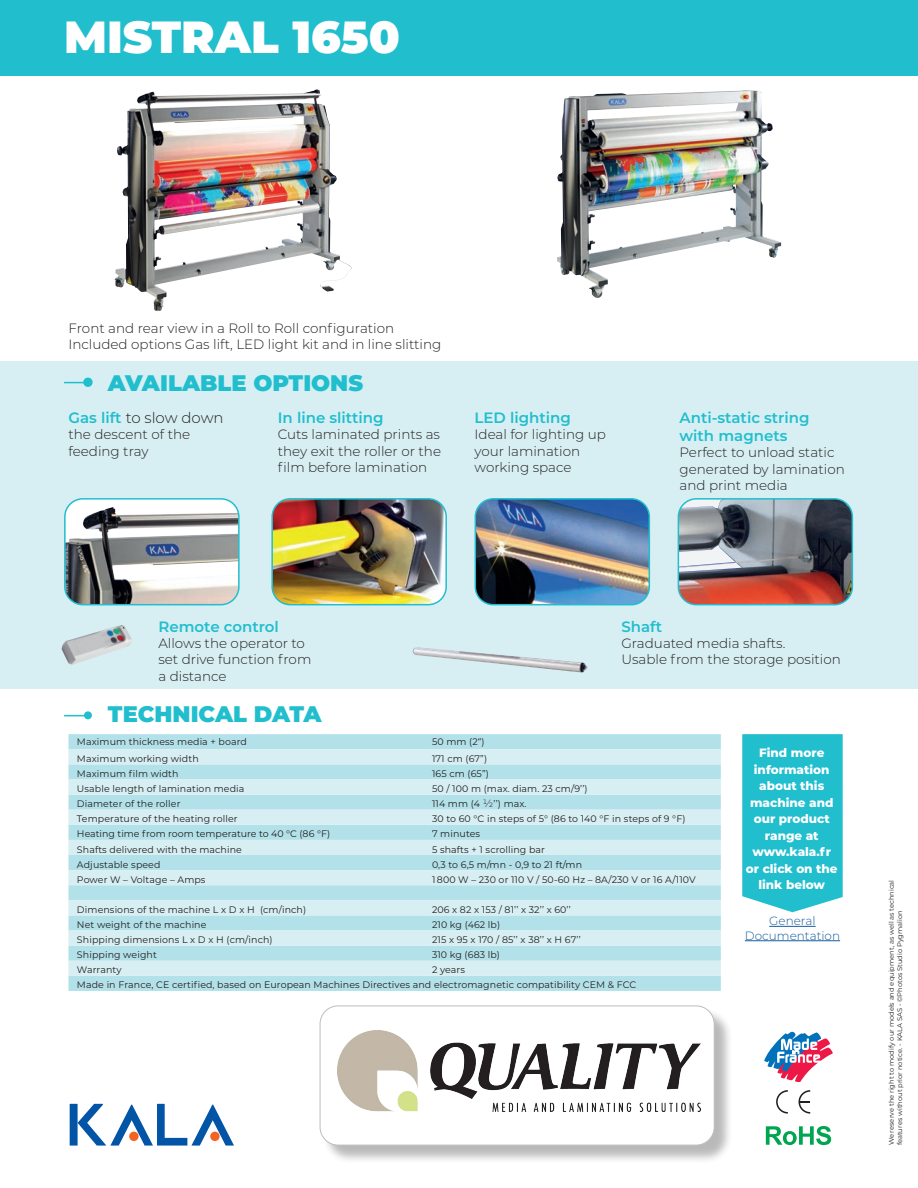
<style>
.page{position:relative;width:918px;height:1188px;background:#fff}
.page>*{position:absolute;margin:0;border:0;box-sizing:border-box;transform-origin:0 0}
.t1{font:900 45px "Montserrat";color:#fff}
.t2{font:900 22.5px "Montserrat";color:#21bece}
.t3{font:600 15px/18px "Montserrat";color:#21bece}
.t4{font:300 15px "Montserrat";color:#231f20}
.t5{font:300 13.5px/16.2px "Montserrat";color:#231f20}
.t6{font:800 12px/16.5px "Montserrat";color:#fff;text-align:center}
.t7{font:300 12px/14.4px "Montserrat";color:#175d9e;text-align:center}
.t8{font:9.45px/15.1px "Montserrat";letter-spacing:.01em;color:#231f20}
.t9{font:6.75px/8.1px "Montserrat";color:#231f20}
.s1{font-weight:600;color:#21bece}
.s2{font-weight:300;font-size:10.5px}
</style>
<div class="page">
<div style="left:0;top:361px;width:918px;height:328px;background:#d7eff3"></div>
<svg style="left:70px;top:1104px;width:164px;height:42px"></svg>
<div style="left:84px;top:711px;width:8px;height:8px;background:#21bece;border-radius:50%"></div>
<svg style="left:64px;top:715px;width:20px;height:1px"></svg>
<div style="left:322px;top:1008px;width:411px;height:156px;background:#231f20;opacity:.31"></div>
<div style="left:320px;top:1006px;width:394px;height:139px;background:#fff;border-radius:18px"></div>
<div style="left:320px;top:1006px;width:395px;height:139px;border:1px solid #bcbdc0;border-radius:18px"></div>
<div style="left:0;top:0;width:918px;height:75px;background:#21bece"></div>
<div style="left:84px;top:378px;width:8px;height:8px;background:#21bece;border-radius:50%"></div>
<div style="left:83px;top:378px;width:10px;height:9px;border:2px solid #21bece;border-radius:50%"></div>
<svg style="left:64px;top:382px;width:22px;height:1px"></svg>
<img style="left:678px;top:499px;width:174px;height:106px">
<div style="left:678px;top:498px;width:175px;height:107px;border:2px solid #21bece;border-radius:18px"></div>
<img style="left:557px;top:90px;width:224px;height:208px">
<img style="left:115px;top:90px;width:199px;height:221px">
<img style="left:62px;top:625px;width:70px;height:40px">
<img style="left:475px;top:499px;width:174px;height:106px">
<div style="left:475px;top:498px;width:175px;height:107px;border:2px solid #21bece;border-radius:18px"></div>
<div style="left:65px;top:499px;width:174px;height:106px;background:#fff;border-radius:18px"></div>
<img style="left:65px;top:507px;width:172px;height:98px">
<div style="left:64px;top:498px;width:176px;height:107px;border:2px solid #21bece;border-radius:18px"></div>
<img style="left:274px;top:501px;width:172px;height:104px">
<div style="left:271px;top:498px;width:176px;height:107px;border:2px solid #21bece;border-radius:18px"></div>
<img style="left:413px;top:647px;width:175px;height:26px">
<svg style="left:776px;top:1090px;width:12px;height:24px"></svg>
<svg style="left:798px;top:1090px;width:13px;height:24px"></svg>
<svg style="left:765px;top:1126px;width:67px;height:19px"></svg>
<svg style="left:765px;top:1031px;width:68px;height:50px"></svg>
<div style="left:68px;top:734px;width:653px;height:257px;background:#b3e1e9"></div>
<svg style="left:68px;top:749px;width:653px;height:227px;background:#c7e8ee"></svg>
<div style="left:742px;top:734px;width:101px;height:178px;background:#21bece"></div>
<hr style="left:769px;top:926px;width:47px;height:1px;background:#175d9e">
<hr style="left:745px;top:940px;width:95px;height:1px;background:#175d9e">
<img style="left:337px;top:1031px;width:363px;height:81px">
<h1 class="t1" style="left:64px;top:3px;width:337px">MISTRAL 1650</h1>
<h3 class="t5" style="left:68px;top:319px;width:374px">Front and rear view in a Roll to Roll configuration<br>Included options Gas lift, LED light kit and in line slitting</h3>
<h2 class="t2" style="left:108px;top:366px;width:257px">AVAILABLE OPTIONS</h2>
<h3 class="t4" style="left:68px;top:408px;width:157px"><span class="s1">Gas lift</span> to slow down</h3>
<h3 class="t5" style="left:68px;top:426px;width:123px">the descent of the feeding tray</h3>
<h3 class="t3" style="left:278px;top:408px;width:107px">In line slitting</h3>
<h3 class="t5" style="left:278px;top:426px;width:165px;text-align:justify">Cuts laminated prints as they exit the roller or the film before lamination</h3>
<h3 class="t3" style="left:475px;top:408px;width:98px">LED lighting</h3>
<h3 class="t5" style="left:475px;top:426px;width:133px">Ideal for lighting up your lamination working space</h3>
<h3 class="t3" style="left:679px;top:408px;width:132px">Anti-static string with magnets</h3>
<h3 class="t5" style="left:679px;top:444px;width:167px">Perfect to unload static generated by lamination and print media</h3>
<h3 class="t3" style="left:158px;top:617px;width:122px">Remote control</h3>
<h3 class="t5" style="left:158px;top:635px;width:154px">Allows the operator to set drive function from a distance</h3>
<h3 class="t3" style="left:621px;top:617px;width:42px">Shaft</h3>
<h3 class="t5" style="left:621px;top:635px;width:221px">Graduated media shafts.<br>Usable from the storage position</h3>
<h2 class="t2" style="left:108px;top:697px;width:215px">TECHNICAL DATA</h2>
<p class="t8" style="left:77px;top:734px;width:171px">Maximum thickness media + board</p>
<p class="t8" style="left:432px;top:734px;width:54px">50 mm (2“)</p>
<p class="t8" style="left:77px;top:751px;width:123px">Maximum working width</p>
<p class="t8" style="left:432px;top:751px;width:57px">171 cm (67”)</p>
<p class="t8" style="left:77px;top:766px;width:103px">Maximum film width</p>
<p class="t8" style="left:432px;top:766px;width:58px">165 cm (65”)</p>
<p class="t8" style="left:77px;top:781px;width:169px">Usable length of lamination media</p>
<p class="t8" style="left:432px;top:781px;width:157px">50 / 100 m (max. diam. 23 cm/9’’)</p>
<p class="t8" style="left:77px;top:796px;width:105px">Diameter of the roller</p>
<p class="t8" style="left:432px;top:796px;width:96px">114 mm (4 <span class="s2">1/2</span>’’) max.</p>
<p class="t8" style="left:77px;top:811px;width:162px">Temperature of the heating roller</p>
<p class="t8" style="left:432px;top:811px;width:255px">30 to 60 °C in steps of 5° (86 to 140 °F in steps of 9 °F)</p>
<p class="t8" style="left:77px;top:826px;width:255px">Heating time from room temperature to 40 °C (86 °F)</p>
<p class="t8" style="left:432px;top:826px;width:50px">7 minutes</p>
<p class="t8" style="left:77px;top:841px;width:167px">Shafts delivered with the machine</p>
<p class="t8" style="left:432px;top:841px;width:114px">5 shafts + 1 scrolling bar</p>
<p class="t8" style="left:77px;top:856px;width:85px">Adjustable speed</p>
<p class="t8" style="left:432px;top:856px;width:152px">0,3 to 6,5 m/mn - 0,9 to 21 ft/mn</p>
<p class="t8" style="left:77px;top:871px;width:130px">Power W – Voltage – Amps</p>
<p class="t8" style="left:432px;top:871px;width:265px">1 800 W – 230 or 110 V / 50-60 Hz – 8A/230 V or 16 A/110V</p>
<p class="t8" style="left:77px;top:902px;width:231px">Dimensions of the machine L x D x H (cm/inch)</p>
<p class="t8" style="left:432px;top:902px;width:140px">206 x 82 x 153 / 81’’ x 32’’ x 60’’</p>
<p class="t8" style="left:77px;top:917px;width:131px">Net weight of the machine</p>
<p class="t8" style="left:432px;top:917px;width:70px">210 kg (462 lb)</p>
<p class="t8" style="left:77px;top:932px;width:197px">Shipping dimensions L x D x H (cm/inch)</p>
<p class="t8" style="left:432px;top:932px;width:150px">215 x 95 x 170 / 85’’ x 38’’ x H 67’’</p>
<p class="t8" style="left:77px;top:947px;width:81px">Shipping weight</p>
<p class="t8" style="left:432px;top:947px;width:69px">310 kg (683 lb)</p>
<p class="t8" style="left:77px;top:962px;width:46px">Warranty</p>
<p class="t8" style="left:77px;top:962px;width:561px;text-indent:355px">2 years<br>Made in France, CE certified, based on European Machines Directives and electromagnetic compatibility CEM &amp; FCC</p>
<p class="t6" style="left:746px;top:744px;width:93px">Find more information about this machine and our product range at www.kala.fr or click on the link below</p>
<p class="t7" style="left:745px;top:913px;width:97px">General<br>Documentation</p>
<p class="t9" style="left:887px;top:1145px;width:267px;rotate:-90deg">We reserve the right to modify our models and equipment, as well as technical features without prior notice. - KALA SAS - ©Photos Studio Pygmalion</p>
</div>
